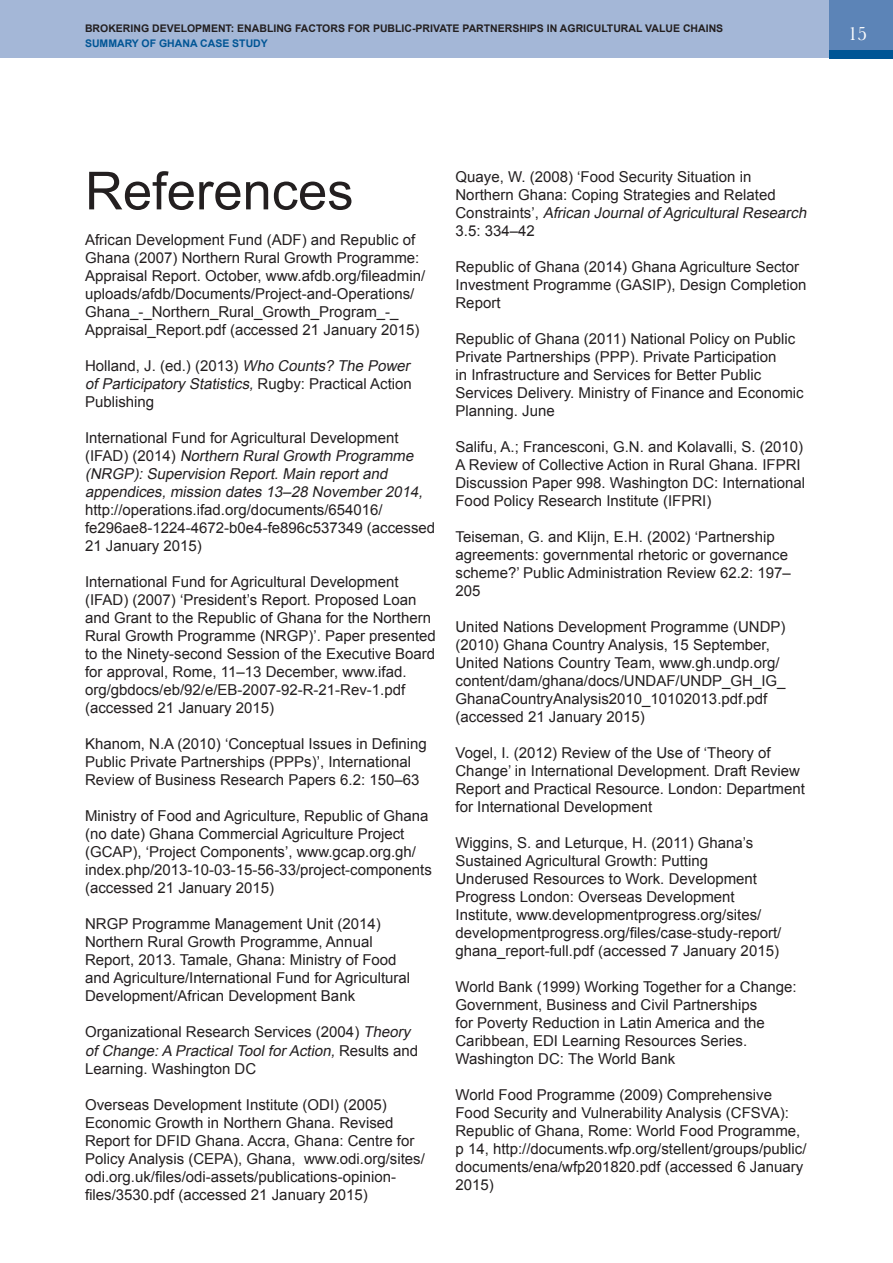
<style>
.page{position:relative;width:893px;height:1263px;background:#fff}
.page>*{position:absolute;margin:0;border:0;box-sizing:border-box;transform-origin:0 0}
.t1{font:52.5px "Arial";color:#231f20}
.t2{font:19.5px "Baskerville No 2 BT";color:#fff}
.t3{font:15px/18px "Arial";color:#231f20}
.t4{font:700 10.5px "Arial";color:#231f20}
.t5{font:700 10.5px "Arial";color:#005595}
.s1{font-style:italic}
</style>
<div class="page">
<div style="left:0;top:0;width:829px;height:58px;background:#a4b7d7"></div>
<div style="left:829px;top:0;width:64px;height:58px;background:#5c84b7"></div>
<div style="left:829px;top:50px;width:64px;height:8px;background:#005595"></div>
<p class="t4" style="left:85px;top:21px;width:640px">BROKERING DEVELOPMENT: ENABLING FACTORS FOR PUBLIC-PRIVATE PARTNERSHIPS IN AGRICULTURAL VALUE CHAINS</p>
<p class="t5" style="left:85px;top:36px;width:184px">SUMMARY OF GHANA CASE STUDY</p>
<p class="t2" style="left:848px;top:21px;width:21px">15</p>
<p class="t1" style="left:85px;top:157px;width:270px">References</p>
<p class="t3" style="left:85px;top:231px;width:342px">African Development Fund (ADF) and Republic of Ghana (2007) Northern Rural Growth Programme:<br>Appraisal Report. October, www.afdb.org/fileadmin/ uploads/afdb/Documents/Project-and-Operations/ Ghana_-_Northern_Rural_Growth_Program_-_ Appraisal_Report.pdf (accessed 21 January 2015)</p>
<p class="t3" style="left:85px;top:357px;width:330px;text-align:justify">Holland, J. (ed.) (2013) <span class="s1">Who Counts? The Power ofParticipatory Statistics,</span>R u g b y : P ra ct i c a l A ct i o n Publishing</p>
<p class="t3" style="left:85px;top:429px;width:352px">International Fund for Agricultural Development<br>( I FA D ) ( 2 0 1 4 ) <span class="s1">Northern RuralGrowth Programme (NRGP):Supervision Report.Main reportand appendices,mission dates 13–28 November2014, </span>http://operations.ifad.org/documents/654016/ fe296ae8-1224-4672-b0e4-fe896c537349 (accessed 21 January 2015)</p>
<p class="t3" style="left:85px;top:573px;width:352px">International Fund for Agricultural Development (IFAD) (2007) ‘President’s Report. Proposed Loan and Grant to the Republic of Ghana for the Northern Rural Growth Programme (NRGP)’. Paper presented to the Ninety-second Session of the Executive Board for approval, Rome, 11–13 December, www.ifad. org/gbdocs/eb/92/e/EB-2007-92-R-21-Rev-1.pdf (accessed 21 January 2015)</p>
<p class="t3" style="left:85px;top:735px;width:343px">Khanom, N.A (2010) ‘Conceptual Issues in Defining<br>Public Private Partnerships (PPPs)’, International<br>Review of Business Research Papers 6.2: 150–63</p>
<p class="t3" style="left:85px;top:807px;width:348px">Ministry of Food and Agriculture, Republic of Ghana (no date) Ghana Commercial Agriculture Project (GCAP), ‘Project Components’, www.gcap.org.gh/ index.php/2013-10-03-15-56-33/project-components (accessed 21 January 2015)</p>
<p class="t3" style="left:85px;top:915px;width:327px">NRGP Programme Management Unit (2014)<br>Northern Rural Growth Programme, Annual Report, 2013. Tamale, Ghana: Ministry of Food and Agriculture/International Fund for Agricultural Development/African Development Bank</p>
<p class="t3" style="left:85px;top:1023px;width:335px">Organizational Research Services (2004) <span class="s1">Theory ofChange:A PracticalToolforAction,</span>R e s u l t s a n d<br>Learning. Washington DC</p>
<p class="t3" style="left:85px;top:1095px;width:341px">Overseas Development Institute (ODI) (2005)<br>Economic Growth in Northern Ghana. Revised Report for DFID Ghana. Accra, Ghana: Centre for Policy Analysis (CEPA), Ghana, www.odi.org/sites/ odi.org.uk/files/odi-assets/publications-opinion&shy;files/3530.pdf (accessed 21 January 2015)</p>
<p class="t3" style="left:455px;top:168px;width:356px">Quaye, W. (2008) ‘Food Security Situation in Northern Ghana: Coping Strategies and Related<br>C o n s t ra i n t s ’ , <span class="s1">African JournalofAgriculturalResearch </span>3.5: 334–42</p>
<p class="t3" style="left:455px;top:258px;width:352px">Republic of Ghana (2014) Ghana Agriculture Sector<br>Investment Programme (GASIP), Design Completion<br>Report</p>
<p class="t3" style="left:455px;top:330px;width:350px">Republic of Ghana (2011) National Policy on Public Private Partnerships (PPP). Private Participation<br>in Infrastructure and Services for Better Public Services Delivery. Ministry of Finance and Economic Planning. June</p>
<p class="t3" style="left:455px;top:438px;width:351px">Salifu, A.; Francesconi, G.N. and Kolavalli, S. (2010)<br>A Review of Collective Action in Rural Ghana. IFPRI Discussion Paper 998. Washington DC: International Food Policy Research Institute (IFPRI)</p>
<p class="t3" style="left:455px;top:528px;width:337px">Teiseman, G. and Klijn, E.H. (2002) ‘Partnership agreements: governmental rhetoric or governance scheme?’ Public Administration Review 62.2: 197– 205</p>
<p class="t3" style="left:455px;top:618px;width:332px">United Nations Development Programme (UNDP) (2010) Ghana Country Analysis, 15 September, United Nations Country Team, www.gh.undp.org/ content/dam/ghana/docs/UNDAF/UNDP_GH_IG_ GhanaCountryAnalysis2010_10102013.pdf.pdf (accessed 21 January 2015)</p>
<p class="t3" style="left:455px;top:744px;width:351px">Vogel, I. (2012) Review of the Use of ‘Theory of Change’ in International Development. Draft Review Report and Practical Resource. London: Department for International Development</p>
<p class="t3" style="left:455px;top:834px;width:327px">Wiggins, S. and Leturque, H. (2011) Ghana’s Sustained Agricultural Growth: Putting Underused Resources to Work. Development Progress London: Overseas Development Institute, www.developmentprogress.org/sites/ developmentprogress.org/files/case-study-report/ ghana_report-full.pdf (accessed 7 January 2015)</p>
<p class="t3" style="left:455px;top:978px;width:343px">World Bank (1999) Working Together for a Change:<br>Government, Business and Civil Partnerships<br>for Poverty Reduction in Latin America and the Caribbean, EDI Learning Resources Series.<br>Washington DC: The World Bank</p>
<p class="t3" style="left:455px;top:1086px;width:353px">World Food Programme (2009) Comprehensive Food Security and Vulnerability Analysis (CFSVA):<br>Republic of Ghana, Rome: World Food Programme, p 14, http://documents.wfp.org/stellent/groups/public/ documents/ena/wfp201820.pdf (accessed 6 January 2015)</p>
</div>
